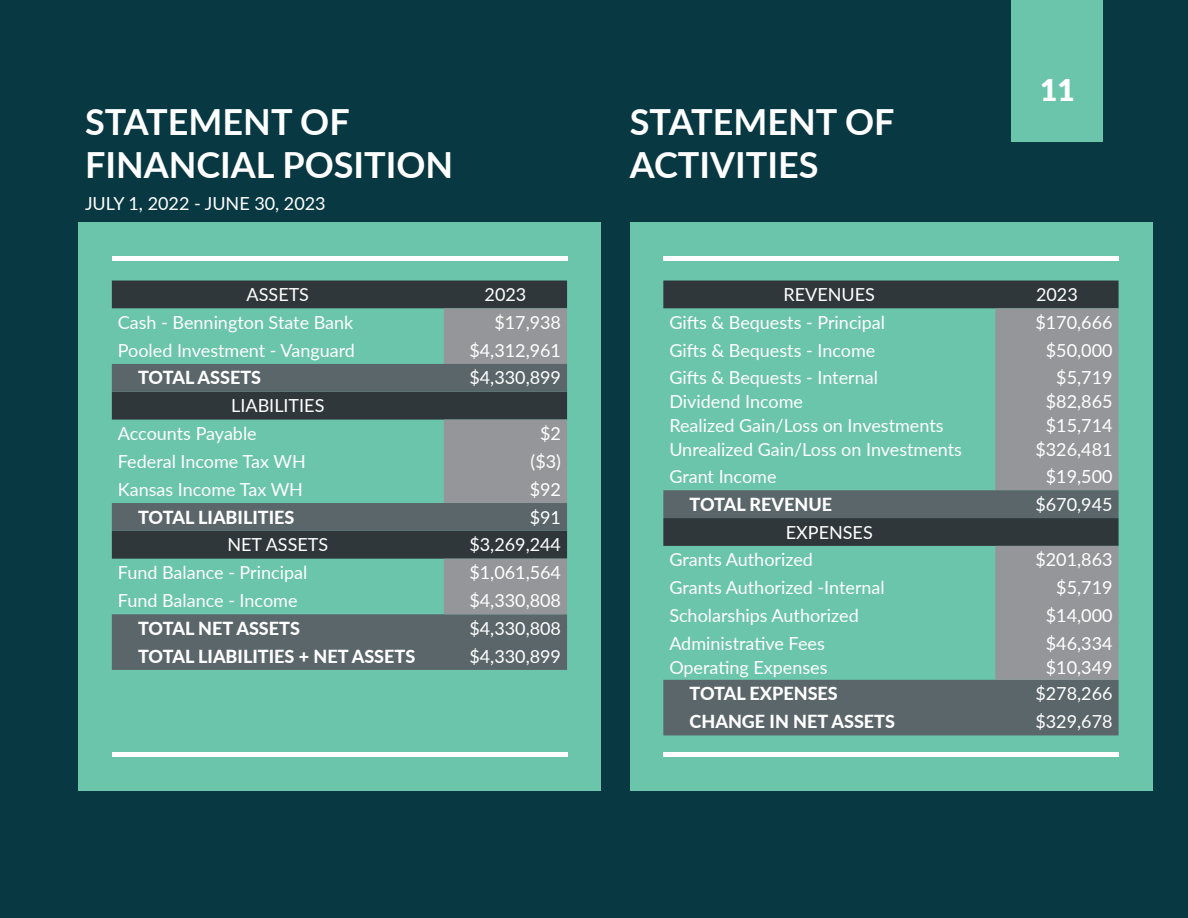
<style>
.page{position:relative;width:1188px;height:918px;background:#083841}
.page>*{position:absolute;margin:0;border:0;box-sizing:border-box;transform-origin:0 0}
.MED_TITLE{font:700 36px/43.2px "Lato";color:#fff}
.t1{font:900 30px "Lato";color:#fff}
.Content_Light{font:18px "Lato";color:#fff}
.Content_Light-2{font:800 18px "Lato";color:#fff}
</style>
<div class="page">
<div style="left:630px;top:222px;width:522px;height:568px;background:#6ac5aa"></div>
<div style="left:78px;top:222px;width:523px;height:568px;background:#6ac5aa"></div>
<div style="left:663px;top:256px;width:456px;height:5px;background:#fff"></div>
<div style="left:112px;top:256px;width:455px;height:5px;background:#fff"></div>
<hr style="left:663px;top:752px;width:456px;height:4px;background:#fff">
<hr style="left:112px;top:752px;width:455px;height:4px;background:#fff">
<div style="left:112px;top:281px;width:455px;height:28px;background:#30373a"></div>
<div style="left:444px;top:308px;width:123px;height:56px;background:#949699"></div>
<svg style="left:112px;top:364px;width:455px;height:306px"></svg>
<svg style="left:444px;top:420px;width:123px;height:194px;background:#7d8184"></svg>
<div style="left:663px;top:281px;width:456px;height:28px;background:#30373a"></div>
<div style="left:995px;top:308px;width:124px;height:182px;background:#949699"></div>
<svg style="left:663px;top:490px;width:456px;height:245px"></svg>
<div style="left:995px;top:546px;width:124px;height:134px;background:#949699"></div>
<div style="left:1012px;top:0;width:91px;height:142px;background:#6ac5aa"></div>
<p class="MED_TITLE" style="left:85px;top:99px;width:370px">STATEMENT OF<br>FINANCIAL POSITION</p>
<p class="MED_TITLE" style="left:630px;top:99px;width:266px">STATEMENT OF<br>ACTIVITIES</p>
<p class="Content_Light" style="left:85px;top:190px;width:242px">JULY 1, 2022 - JUNE 30, 2023</p>
<p class="t1" style="left:1040px;top:67px;width:36px">11</p>
<p class="Content_Light" style="left:247px;top:282px;width:64px">ASSETS</p>
<p class="Content_Light" style="left:485px;top:282px;width:43px">2023</p>
<p class="Content_Light" style="left:118px;top:309px;width:237px">Cash - Bennington State Bank</p>
<p class="Content_Light" style="left:494px;top:309px;width:68px">$17,938</p>
<p class="Content_Light" style="left:118px;top:337px;width:239px">Pooled Investment - Vanguard</p>
<p class="Content_Light" style="left:469px;top:337px;width:93px">$4,312,961</p>
<p class="Content_Light-2" style="left:138px;top:365px;width:125px">TOTAL ASSETS</p>
<p class="Content_Light" style="left:469px;top:365px;width:93px">$4,330,899</p>
<p class="Content_Light" style="left:231px;top:393px;width:95px">LIABILITIES</p>
<p class="Content_Light" style="left:118px;top:421px;width:140px">Accounts Payable</p>
<p class="Content_Light" style="left:540px;top:421px;width:22px">$2</p>
<p class="Content_Light" style="left:118px;top:448px;width:189px">Federal Income Tax WH</p>
<p class="Content_Light" style="left:531px;top:448px;width:32px">($3)</p>
<p class="Content_Light" style="left:118px;top:476px;width:187px">Kansas Income Tax WH</p>
<p class="Content_Light" style="left:530px;top:476px;width:33px">$92</p>
<p class="Content_Light-2" style="left:138px;top:504px;width:158px">TOTAL LIABILITIES</p>
<p class="Content_Light" style="left:530px;top:504px;width:33px">$91</p>
<p class="Content_Light" style="left:228px;top:532px;width:102px">NET ASSETS</p>
<p class="Content_Light" style="left:469px;top:532px;width:93px">$3,269,244</p>
<p class="Content_Light" style="left:118px;top:560px;width:191px">Fund Balance - Principal</p>
<p class="Content_Light" style="left:469px;top:560px;width:93px">$1,061,564</p>
<p class="Content_Light" style="left:118px;top:588px;width:181px">Fund Balance - Income</p>
<p class="Content_Light" style="left:469px;top:588px;width:93px">$4,330,808</p>
<p class="Content_Light-2" style="left:138px;top:615px;width:163px">TOTAL NET ASSETS</p>
<p class="Content_Light" style="left:469px;top:615px;width:93px">$4,330,808</p>
<p class="Content_Light-2" style="left:138px;top:643px;width:279px">TOTAL LIABILITIES + NET ASSETS</p>
<p class="Content_Light" style="left:469px;top:643px;width:93px">$4,330,899</p>
<p class="Content_Light" style="left:784px;top:282px;width:93px">REVENUES</p>
<p class="Content_Light" style="left:1036px;top:282px;width:43px">2023</p>
<p class="Content_Light" style="left:669px;top:309px;width:217px">Gifts &amp; Bequests - Principal</p>
<p class="Content_Light" style="left:1035px;top:309px;width:79px">$170,666</p>
<p class="Content_Light" style="left:669px;top:337px;width:208px">Gifts &amp; Bequests - Income</p>
<p class="Content_Light" style="left:1046px;top:337px;width:68px">$50,000</p>
<p class="Content_Light" style="left:669px;top:365px;width:210px">Gifts &amp; Bequests - Internal</p>
<p class="Content_Light" style="left:669px;top:389px;width:135px">Dividend Income</p>
<p class="Content_Light" style="left:669px;top:413px;width:276px">Realized Gain/Loss on Investments</p>
<p class="Content_Light" style="left:669px;top:437px;width:294px">Unrealized Gain/Loss on Investments</p>
<p class="Content_Light" style="left:1056px;top:365px;width:58px">$5,719</p>
<p class="Content_Light" style="left:1046px;top:389px;width:68px">$82,865</p>
<p class="Content_Light" style="left:1046px;top:413px;width:68px">$15,714</p>
<p class="Content_Light" style="left:1035px;top:437px;width:79px">$326,481</p>
<p class="Content_Light" style="left:669px;top:464px;width:109px">Grant Income</p>
<p class="Content_Light" style="left:1046px;top:464px;width:68px">$19,500</p>
<p class="Content_Light-2" style="left:690px;top:491px;width:144px">TOTAL REVENUE</p>
<p class="Content_Light" style="left:1035px;top:491px;width:79px">$670,945</p>
<p class="Content_Light" style="left:786px;top:519px;width:88px">EXPENSES</p>
<p class="Content_Light" style="left:669px;top:547px;width:145px">Grants Authorized</p>
<p class="Content_Light" style="left:1035px;top:547px;width:79px">$201,863</p>
<p class="Content_Light" style="left:669px;top:575px;width:217px">Grants Authorized -Internal</p>
<p class="Content_Light" style="left:1056px;top:575px;width:58px">$5,719</p>
<p class="Content_Light" style="left:669px;top:603px;width:191px">Scholarships Authorized</p>
<p class="Content_Light" style="left:1046px;top:603px;width:68px">$14,000</p>
<p class="Content_Light" style="left:669px;top:630px;width:157px">Administrative Fees</p>
<p class="Content_Light" style="left:669px;top:654px;width:160px">Operating Expenses</p>
<p class="Content_Light" style="left:1046px;top:630px;width:68px">$46,334</p>
<p class="Content_Light" style="left:1046px;top:654px;width:68px">$10,349</p>
<p class="Content_Light-2" style="left:690px;top:680px;width:150px">TOTAL EXPENSES</p>
<p class="Content_Light" style="left:1035px;top:681px;width:79px">$278,266</p>
<p class="Content_Light-2" style="left:690px;top:708px;width:207px">CHANGE IN NET ASSETS</p>
<p class="Content_Light" style="left:1035px;top:709px;width:79px">$329,678</p>
</div>
